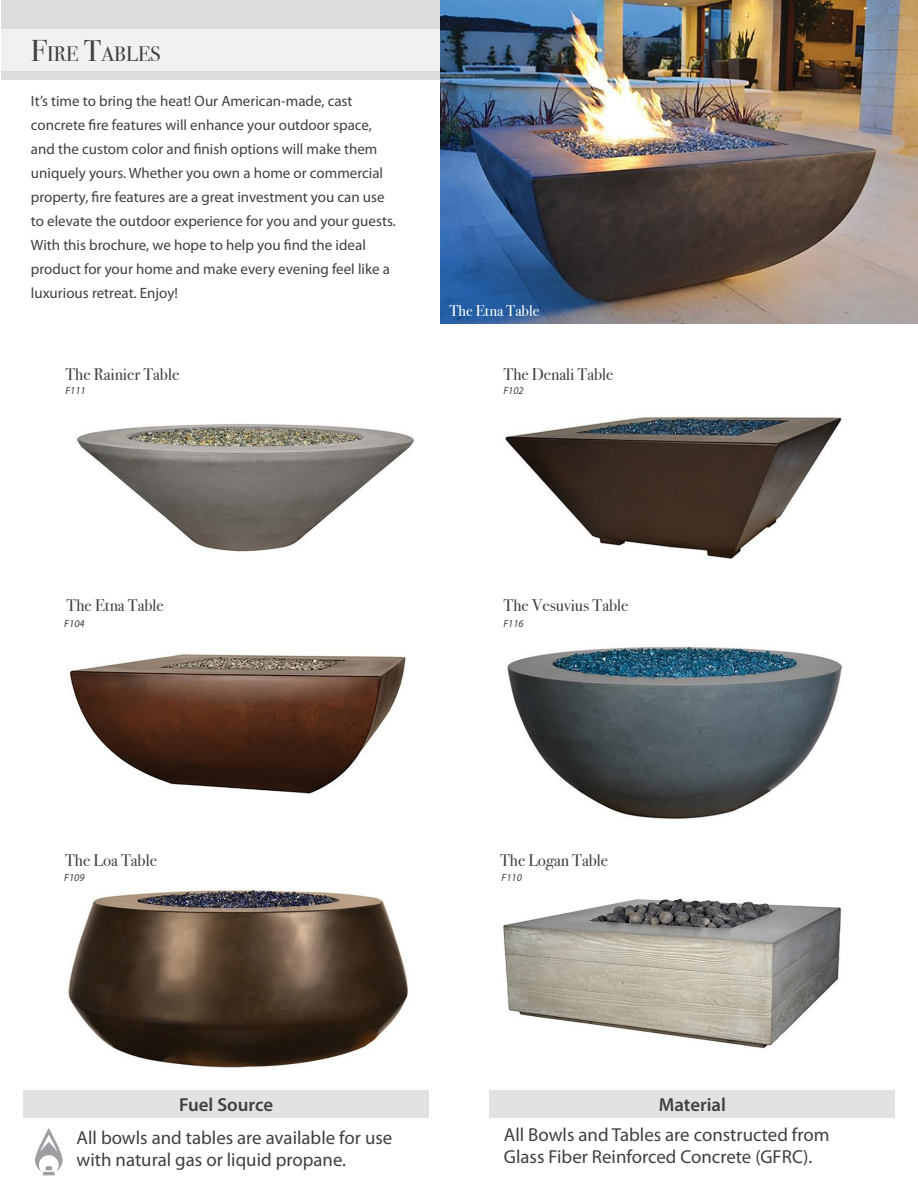
<style>
.page{position:relative;width:918px;height:1188px;background:#fff}
.page>*{position:absolute;margin:0;border:0;box-sizing:border-box;transform-origin:0 0}
.Category{font:21px "Bodoni Svty Two ITCTT";color:#413f41}
.Paragraph_Style_2{font:18.9px/22.6px "Myriad Pro";color:#413f41}
.Subhead_Model{font:600 18.9px "Myriad Pro";color:#413f41}
.Product_Title{font:16.95px "Bodoni Svty Two ITCTT";color:#413f41}
.Headline_Product{font:15.75px "Bodoni Svty Two ITCTT";color:#fff}
.Paragraph_Style_2-2{font:15px/24px "Myriad Pro";color:#413f41}
.Model_thin{font:italic 10.5px "Myriad Pro";color:#413f41}
.s1{font-size:30px}
</style>
<div class="page">
<div style="left:1px;top:0;width:917px;height:80px;background:#dcdcde"></div>
<div style="left:1px;top:29px;width:917px;height:42px;background:#f1f1f1"></div>
<img style="left:76px;top:424px;width:338px;height:128px">
<img style="left:505px;top:416px;width:337px;height:143px">
<img style="left:69px;top:653px;width:337px;height:141px">
<img style="left:507px;top:644px;width:335px;height:175px">
<img style="left:68px;top:889px;width:341px;height:179px">
<img style="left:503px;top:898px;width:338px;height:150px">
<div style="left:24px;top:1090px;width:405px;height:27px;background:#e1e2e4"></div>
<svg style="left:35px;top:1128px;width:28px;height:47px"></svg>
<div style="left:490px;top:1090px;width:405px;height:27px;background:#e1e2e4"></div>
<img style="left:440px;top:0;width:478px;height:324px">
<p class="Category" style="left:31px;top:37px;width:131px"><span class="s1">F</span>IRE <span class="s1">T</span>ABLES</p>
<p class="Paragraph_Style_2-2" style="left:31px;top:89px;width:366px">It’s time to bring the heat! Our American-made, cast concrete fire features will enhance your outdoor space, and the custom color and finish options will make them uniquely yours. Whether you own a home or commercial property, fire features are a great investment you can use to elevate the outdoor experience for you and your guests.<br>With this brochure, we hope to help you find the ideal product for your home and make every evening feel like a luxurious retreat. Enjoy!</p>
<p class="Product_Title" style="left:65px;top:360px;width:115px">The Rainier Table</p>
<p class="Headline_Product" style="left:449px;top:298px;width:92px">The Etna Table</p>
<p class="Product_Title" style="left:503px;top:360px;width:112px">The Denali Table</p>
<p class="Model_thin" style="left:65px;top:384px;width:22px">F111</p>
<p class="Model_thin" style="left:503px;top:384px;width:22px">F102</p>
<p class="Product_Title" style="left:67px;top:591px;width:99px">The Etna Table</p>
<p class="Product_Title" style="left:503px;top:591px;width:127px">The Vesuvius Table</p>
<p class="Model_thin" style="left:64px;top:617px;width:22px">F104</p>
<p class="Model_thin" style="left:503px;top:617px;width:22px">F116</p>
<p class="Product_Title" style="left:65px;top:847px;width:93px">The Loa Table</p>
<p class="Product_Title" style="left:500px;top:847px;width:110px">The Logan Table</p>
<p class="Model_thin" style="left:64px;top:871px;width:22px">F109</p>
<p class="Model_thin" style="left:502px;top:871px;width:22px">F110</p>
<p class="Subhead_Model" style="left:179px;top:1093px;width:95px">Fuel Source</p>
<p class="Paragraph_Style_2" style="left:77px;top:1126px;width:317px">All bowls and tables are available for use with natural gas or liquid propane.</p>
<p class="Paragraph_Style_2" style="left:504px;top:1123px;width:327px">All Bowls and Tables are constructed from</p>
<p class="Subhead_Model" style="left:659px;top:1093px;width:69px">Material</p>
<p class="Paragraph_Style_2" style="left:504px;top:1145px;width:310px">Glass Fiber Reinforced Concrete (GFRC).</p>
</div>
